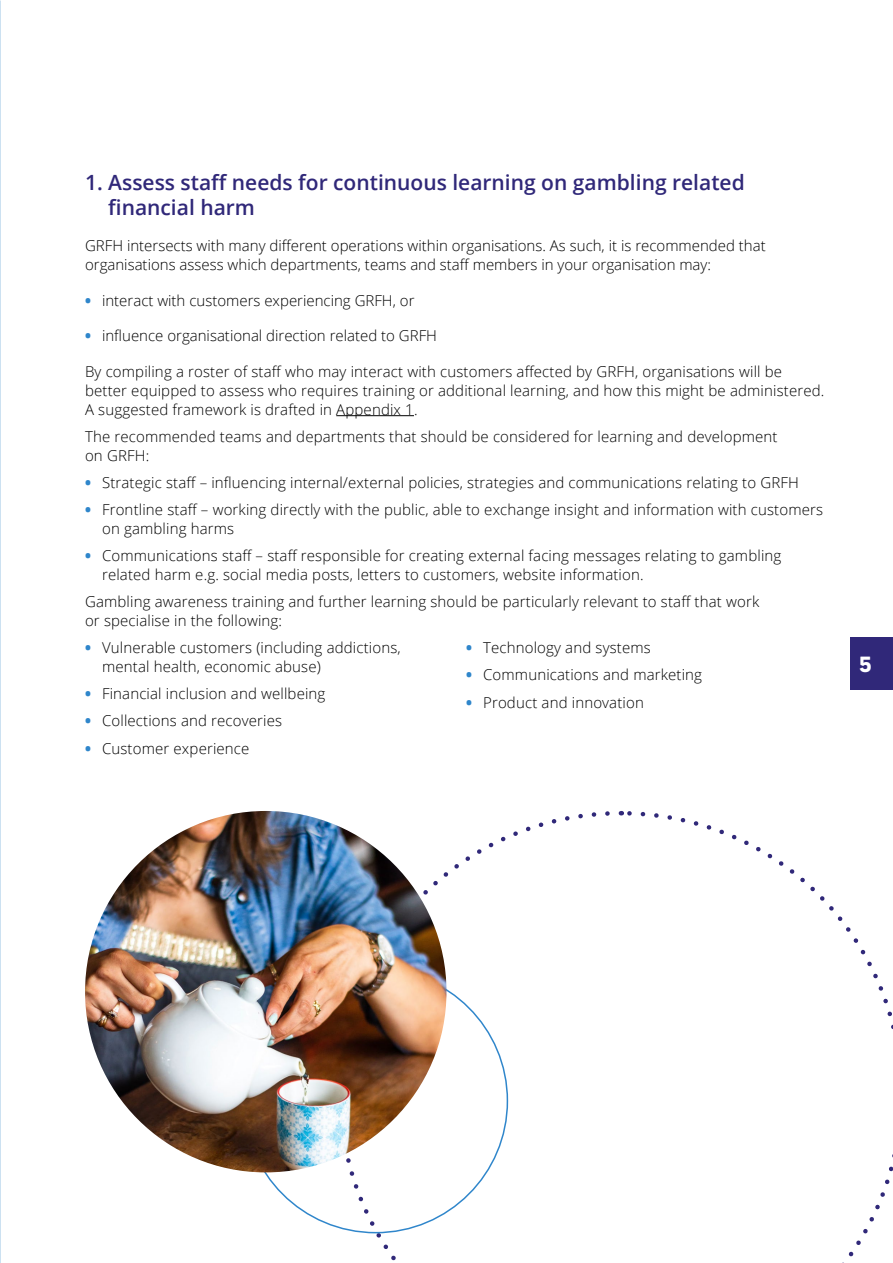
<style>
.page{position:relative;width:893px;height:1263px;background:#fff}
.page>*{position:absolute;margin:0;border:0;box-sizing:border-box;transform-origin:0 0}
.t1{font:600 21px/25.5px "Open Sans";color:#302879}
.t2{font:800 21px "Frank New";color:#fff}
.t3{font:300 15px/18.8px "Open Sans";letter-spacing:.01em;color:#000}
.s1{font-weight:800;color:#2f86cb}
</style>
<div class="page">
<div style="left:850px;top:638px;width:43px;height:52px;background:#302879"></div>
<hr style="left:336px;top:415px;width:78px;height:1px;background:#000">
<svg style="left:623px;top:811px;width:270px;height:218px"></svg>
<svg style="left:336px;top:811px;width:274px;height:281px"></svg>
<svg style="left:336px;top:1102px;width:173px;height:159px"></svg>
<svg style="left:842px;top:1154px;width:51px;height:109px"></svg>
<img style="left:85px;top:811px;width:361px;height:361px;border-radius:181px">
<h1 class="t1" style="left:108px;top:169px;width:638px;text-indent:-23px">1. Assess staff needs for continuous learning on gambling related financial harm</h1>
<p class="t3" style="left:85px;top:236px;width:682px">GRFH intersects with many different operations within organisations. As such, it is recommended that organisations assess which departments, teams and staff members in your organisation may:</p>
<p class="t3" style="left:85px;top:290px;width:331px"><span class="s1">•</span> interact with customers experiencing GRFH, or</p>
<p class="t3" style="left:85px;top:326px;width:353px"><span class="s1">•</span> influence organisational direction related to GRFH</p>
<p class="t3" style="left:85px;top:362px;width:741px">By compiling a roster of staff who may interact with customers affected by GRFH, organisations will be better equipped to assess who requires training or additional learning, and how this might be administered.<br>A suggested framework is drafted in Appendix 1.</p>
<p class="t3" style="left:85px;top:427px;width:694px">The recommended teams and departments that should be considered for learning and development on GRFH:</p>
<p class="t3" style="left:85px;top:473px;width:715px"><span class="s1">•</span> Strategic staff – influencing internal/external policies, strategies and communications relating to GRFH</p>
<p class="t3" style="left:102px;top:500px;width:723px;text-indent:-17px"><span class="s1">•</span> Frontline staff – working directly with the public, able to exchange insight and information with customers on gambling harms</p>
<p class="t3" style="left:102px;top:546px;width:681px;text-indent:-17px"><span class="s1">•</span> Communications staff – staff responsible for creating external facing messages relating to gambling related harm e.g. social media posts, letters to customers, website information.</p>
<p class="t3" style="left:85px;top:592px;width:676px">Gambling awareness training and further learning should be particularly relevant to staff that work or specialise in the following:</p>
<p class="t3" style="left:102px;top:638px;width:300px;text-indent:-17px"><span class="s1">•</span> Vulnerable customers (including addictions, mental health, economic abuse)</p>
<p class="t3" style="left:85px;top:684px;width:242px"><span class="s1">•</span> Financial inclusion and wellbeing</p>
<p class="t3" style="left:85px;top:711px;width:199px"><span class="s1">•</span> Collections and recoveries</p>
<p class="t3" style="left:85px;top:738px;width:166px"><span class="s1">•</span> Customer experience</p>
<p class="t3" style="left:466px;top:638px;width:186px"><span class="s1">•</span> Technology and systems</p>
<p class="t3" style="left:466px;top:665px;width:238px"><span class="s1">•</span> Communications and marketing</p>
<p class="t3" style="left:466px;top:692px;width:179px"><span class="s1">•</span> Product and innovation</p>
<h1 class="t2" style="left:859px;top:650px;width:15px">5</h1>
</div>
